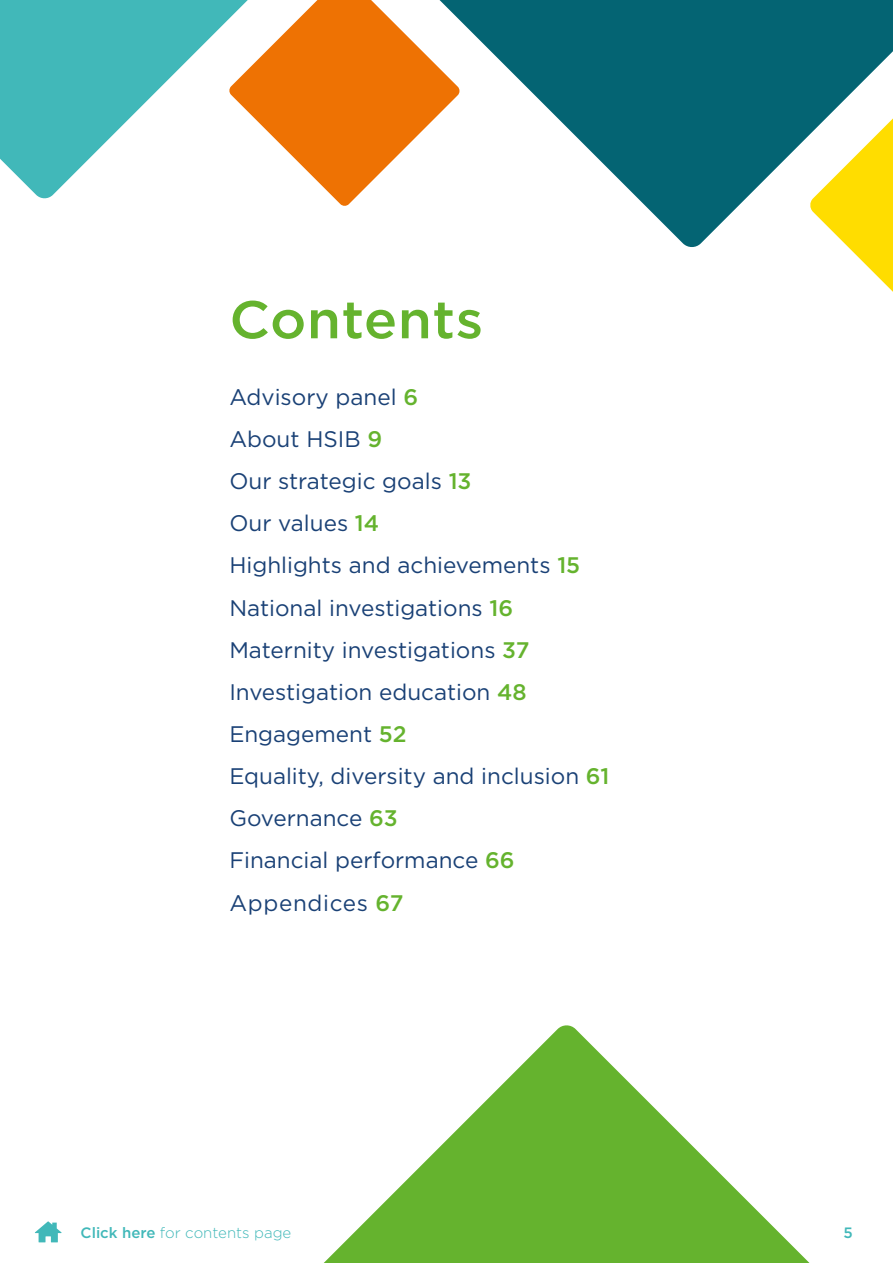
<style>
.page{position:relative;width:893px;height:1263px;background:#fff}
.page>*{position:absolute;margin:0;border:0;box-sizing:border-box;transform-origin:0 0}
.t1{font:500 52.95px "Gotham";letter-spacing:.01em;color:#65b32e;scale:1.04 1}
.t2{font:22.5px/42.2px "Gotham";color:#1a4176}
.t3{font:300 15px "Gotham";color:#41b8b9}
.t4{font:500 15px "Gotham";color:#41b8b9}
.s1{font-weight:500;color:#65b32e}
.s2{font-weight:500}
</style>
<div class="page">
<svg style="left:35px;top:1221px;width:27px;height:21px"></svg>
<svg style="left:849px;top:248px;width:44px;height:44px"></svg>
<svg style="left:0;top:0;width:198px;height:199px;fill:#41b8b9"></svg>
<svg style="left:198px;top:0;width:695px;height:248px"></svg>
<svg style="left:324px;top:1025px;width:486px;height:238px;fill:#65b32e"></svg>
<h1 class="t1" style="left:229px;top:285px;width:246px">Contents</h1>
<p class="t2" style="left:229px;top:375px;width:381px">Advisory panel <span class="s1">6<br></span>About HSIB <span class="s1">9<br></span>Our strategic goals <span class="s1">13<br></span>Our values <span class="s1">14<br></span>Highlights and achievements <span class="s1">15<br></span>National investigations <span class="s1">16<br></span>Maternity investigations <span class="s1">37<br></span>Investigation education <span class="s1">48<br></span>Engagement <span class="s1">52<br></span>Equality, diversity and inclusion <span class="s1">61<br></span>Governance <span class="s1">63<br></span>Financial performance <span class="s1">66<br></span>Appendices <span class="s1">67</span></p>
<p class="t3" style="left:81px;top:1223px;width:212px"><span class="s2">Click here</span> for contents page</p>
<p class="t4" style="left:843px;top:1223px;width:11px">5</p>
</div>
